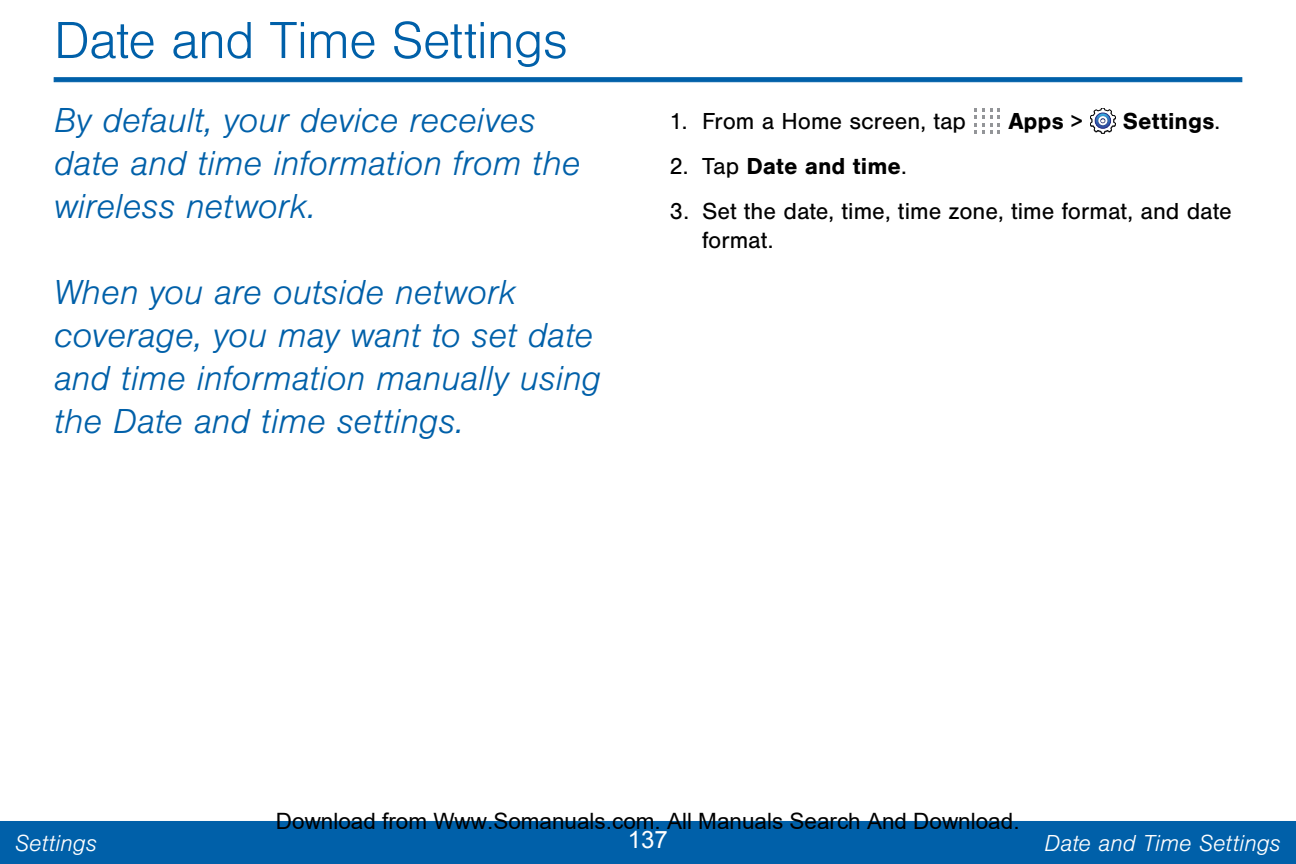
<style>
.page{position:relative;width:1296px;height:864px;background:#fff}
.page>*{position:absolute;margin:0;border:0;box-sizing:border-box;transform-origin:0 0}
.t1{font:300 54px "Nimbus San";letter-spacing:-.015em;color:#0060a9}
.t2{font:italic 300 36px/43.2px "Nimbus San";color:#0060a9}
.t3{font:24px/28.8px "Nimbus San";color:#000}
.t4{font:700 24px "Nimbus San";color:#000}
.t5{font:italic 300 24px "Nimbus San";color:#fff}
.t6{font:24px "Arial";color:#fff}
.t7{font:22.5px "Arial";color:#000}
.s1{font-weight:400}
</style>
<div class="page">
<div style="left:0;top:821px;width:1296px;height:43px;background:#0060a9"></div>
<svg style="left:54px;top:78px;width:1188px;height:4px;background:#0362aa"></svg>
<svg style="left:974px;top:108px;width:26px;height:26px"></svg>
<svg style="left:1090px;top:108px;width:26px;height:26px"></svg>
<h1 class="t1" style="left:54px;top:12px;width:515px">Date and Time Settings</h1>
<p class="t2" style="left:54px;top:99px;width:528px">By default, your device receives date and time information from the wireless network.</p>
<p class="t2" style="left:54px;top:271px;width:549px">When you are outside network coverage, you may want to set date and time information manually using the Date and time settings.</p>
<p class="t3" style="left:670px;top:107px;width:298px">1. From a Home screen, tap</p>
<p class="t4" style="left:1008px;top:107px;width:76px">Apps <span class="s1">&gt;</span></p>
<p class="t4" style="left:1123px;top:107px;width:99px">Settings<span class="s1">.</span></p>
<p class="t4" style="left:670px;top:152px;width:239px"><span class="s1">2. Tap</span> Date and time<span class="s1">.</span></p>
<p class="t3" style="left:702px;top:197px;width:531px;text-indent:-32px">3. Set the date, time, time zone, time format, and date format.</p>
<p class="t7" style="left:276px;top:809px;width:745px">Download from Www.Somanuals.com. All Manuals Search And Download.</p>
<p class="t5" style="left:15px;top:830px;width:83px">Settings</p>
<p class="t6" style="left:628px;top:823px;width:42px">137</p>
<p class="t5" style="left:1045px;top:830px;width:238px">Date and Time Settings</p>
</div>
